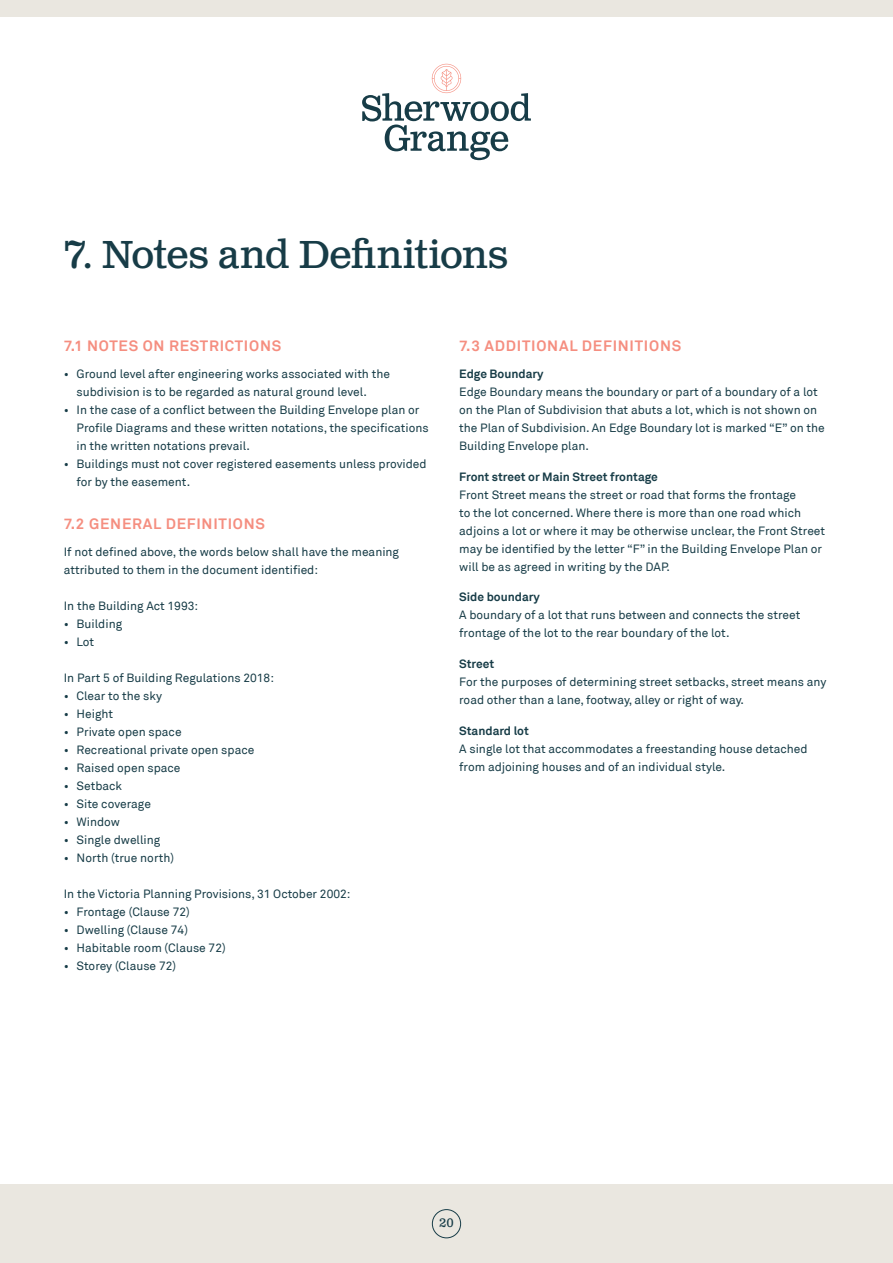
<style>
.page{position:relative;width:893px;height:1263px;background:#fff}
.page>*{position:absolute;margin:0;border:0;box-sizing:border-box;transform-origin:0 0}
.t1{font:39px "Clarendon Text Pro";letter-spacing:-.02em;color:#173c47}
.t2{font:700 15px "Akkurat";letter-spacing:.05em;color:#f58e80}
.t3{font:12.3px "Clarendon Text Pro";color:#173c47}
.t4{font:12px/18px "Akkurat";color:#173c47}
.t5{font:700 12px "Akkurat";color:#173c47}
</style>
<div class="page">
<div style="left:0;top:1184px;width:893px;height:79px;background:#eae7e0"></div>
<div style="left:0;top:0;width:893px;height:16px;background:#eae7e0"></div>
<div style="left:432px;top:1209px;width:29px;height:29px;border:1px solid #173c47;border-radius:50%"></div>
<svg style="left:362px;top:64px;width:169px;height:96px"></svg>
<h1 class="t1" style="left:64px;top:230px;width:446px">7. Notes and Definitions</h1>
<p class="t2" style="left:64px;top:337px;width:219px">7.1 NOTES ON RESTRICTIONS</p>
<p class="t4" style="left:77px;top:365px;width:315px;text-indent:-13px">• Ground level after engineering works associated with the subdivision is to be regarded as natural ground level.</p>
<p class="t4" style="left:77px;top:401px;width:354px;text-indent:-13px">• In the case of a conflict between the Building Envelope plan or<br>Profile Diagrams and these written notations, the specifications in the written notations prevail.</p>
<p class="t4" style="left:77px;top:455px;width:352px;text-indent:-13px">• Buildings must not cover registered easements unless provided for by the easement.</p>
<p class="t2" style="left:64px;top:515px;width:203px">7.2 GENERAL DEFINITIONS</p>
<p class="t4" style="left:64px;top:543px;width:337px">If not defined above, the words below shall have the meaning attributed to them in the document identified:</p>
<p class="t4" style="left:64px;top:597px;width:136px">In the Building Act 1993:</p>
<p class="t4" style="left:64px;top:615px;width:60px">• Building</p>
<p class="t4" style="left:64px;top:633px;width:32px">• Lot</p>
<p class="t4" style="left:64px;top:669px;width:212px">In Part 5 of Building Regulations 2018:</p>
<p class="t4" style="left:64px;top:687px;width:100px">• Clear to the sky</p>
<p class="t4" style="left:64px;top:705px;width:51px">• Height</p>
<p class="t4" style="left:64px;top:723px;width:119px">• Private open space</p>
<p class="t4" style="left:64px;top:741px;width:192px">• Recreational private open space</p>
<p class="t4" style="left:64px;top:759px;width:118px">• Raised open space</p>
<p class="t4" style="left:64px;top:777px;width:60px">• Setback</p>
<p class="t4" style="left:64px;top:795px;width:89px">• Site coverage</p>
<p class="t4" style="left:64px;top:813px;width:58px">• Window</p>
<p class="t4" style="left:64px;top:831px;width:98px">• Single dwelling</p>
<p class="t4" style="left:64px;top:849px;width:112px">• North (true north)</p>
<p class="t4" style="left:64px;top:885px;width:288px">In the Victoria Planning Provisions, 31 October 2002:</p>
<p class="t4" style="left:64px;top:903px;width:127px">• Frontage (Clause 72)</p>
<p class="t4" style="left:64px;top:921px;width:126px">• Dwelling (Clause 74)</p>
<p class="t4" style="left:64px;top:939px;width:163px">• Habitable room (Clause 72)</p>
<p class="t4" style="left:64px;top:957px;width:114px">• Storey (Clause 72)</p>
<p class="t2" style="left:459px;top:337px;width:223px">7.3 ADDITIONAL DEFINITIONS</p>
<p class="t5" style="left:459px;top:366px;width:86px">Edge Boundary</p>
<p class="t4" style="left:459px;top:383px;width:367px">Edge Boundary means the boundary or part of a boundary of a lot on the Plan of Subdivision that abuts a lot, which is not shown on the Plan of Subdivision. An Edge Boundary lot is marked “E” on the Building Envelope plan.</p>
<p class="t5" style="left:459px;top:469px;width:200px">Front street or Main Street frontage</p>
<p class="t4" style="left:459px;top:486px;width:367px">Front Street means the street or road that forms the frontage<br>to the lot concerned. Where there is more than one road which adjoins a lot or where it may be otherwise unclear, the Front Street may be identified by the letter “F” in the Building Envelope Plan or will be as agreed in writing by the DAP.</p>
<p class="t5" style="left:459px;top:590px;width:82px">Side boundary</p>
<p class="t4" style="left:459px;top:607px;width:343px">A boundary of a lot that runs between and connects the street frontage of the lot to the rear boundary of the lot.</p>
<p class="t5" style="left:459px;top:656px;width:37px">Street</p>
<p class="t4" style="left:459px;top:673px;width:369px">For the purposes of determining street setbacks, street means any road other than a lane, footway, alley or right of way.</p>
<p class="t5" style="left:459px;top:723px;width:71px">Standard lot</p>
<p class="t4" style="left:459px;top:740px;width:350px">A single lot that accommodates a freestanding house detached from adjoining houses and of an individual style.</p>
<p class="t3" style="left:439px;top:1215px;width:16px">20</p>
</div>
